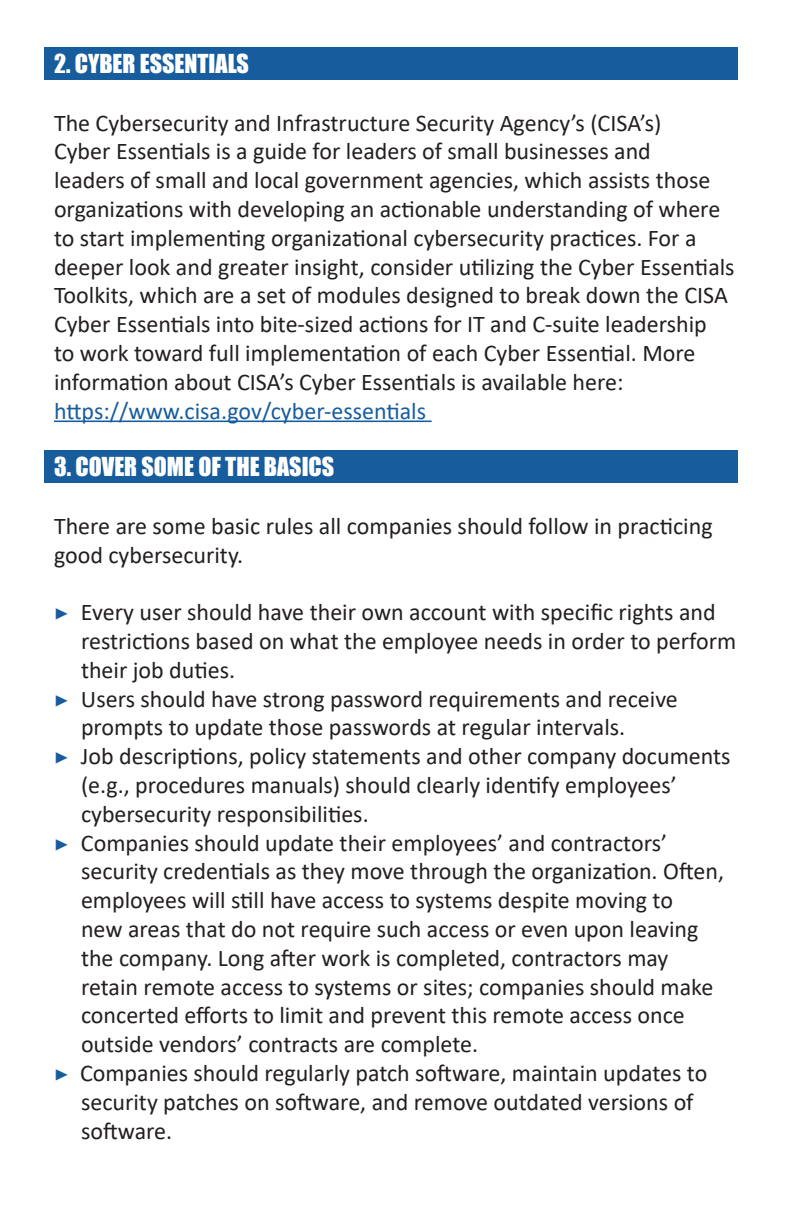
<style>
.page{position:relative;width:792px;height:1224px;background:#fff}
.page>*{position:absolute;margin:0;border:0;box-sizing:border-box;transform-origin:0 0}
.t1{font:24px/28.8px "Calibri";color:#231f20}
.t2{font:24px "Impact";color:#fff}
.t3{font:24px "Calibri";color:#175d9e}
.s1{font-family:"Minion Pro";font-weight:500;color:#175d9e}
</style>
<div class="page">
<div style="left:44px;top:450px;width:693px;height:32px;background:#175d9e"></div>
<div style="left:44px;top:48px;width:693px;height:32px;background:#175d9e"></div>
<hr style="left:54px;top:421px;width:378px;height:1px;background:#175d9e">
<p class="t2" style="left:54px;top:45px;width:197px">2. CYBER ESSENTIALS</p>
<p class="t1" style="left:54px;top:108px;width:682px">The Cybersecurity and Infrastructure Security Agency’s (CISA’s)<br>Cyber Essentials is a guide for leaders of small businesses and<br>leaders of small and local government agencies, which assists those organizations with developing an actionable understanding of where to start implementing organizational cybersecurity practices. For a deeper look and greater insight, consider utilizing the Cyber Essentials Toolkits, which are a set of modules designed to break down the CISA Cyber Essentials into bite-sized actions for IT and C-suite leadership<br>to work toward full implementation of each Cyber Essential. More information about CISA’s Cyber Essentials is available here:</p>
<p class="t3" style="left:54px;top:394px;width:374px">https://www.cisa.gov/cyber-essentials</p>
<p class="t2" style="left:54px;top:448px;width:282px">3. COVER SOME OF THE BASICS</p>
<p class="t1" style="left:54px;top:511px;width:660px">There are some basic rules all companies should follow in practicing good cybersecurity.</p>
<p class="t1" style="left:81px;top:597px;width:657px;text-indent:-27px"><span class="s1">▶</span> Every user should have their own account with specific rights and restrictions based on what the employee needs in order to perform their job duties.</p>
<p class="t1" style="left:81px;top:684px;width:598px;text-indent:-27px"><span class="s1">▶</span> Users should have strong password requirements and receive prompts to update those passwords at regular intervals.</p>
<p class="t1" style="left:81px;top:741px;width:651px;text-indent:-27px"><span class="s1">▶</span> Job descriptions, policy statements and other company documents (e.g., procedures manuals) should clearly identify employees’ cybersecurity responsibilities.</p>
<p class="t1" style="left:81px;top:828px;width:645px;text-indent:-27px"><span class="s1">▶</span> Companies should update their employees’ and contractors’ security credentials as they move through the organization. Often, employees will still have access to systems despite moving to<br>new areas that do not require such access or even upon leaving the company. Long after work is completed, contractors may retain remote access to systems or sites; companies should make concerted efforts to limit and prevent this remote access once outside vendors’ contracts are complete.</p>
<p class="t1" style="left:81px;top:1058px;width:628px;text-indent:-27px"><span class="s1">▶</span> Companies should regularly patch software, maintain updates to security patches on software, and remove outdated versions of software.</p>
</div>
